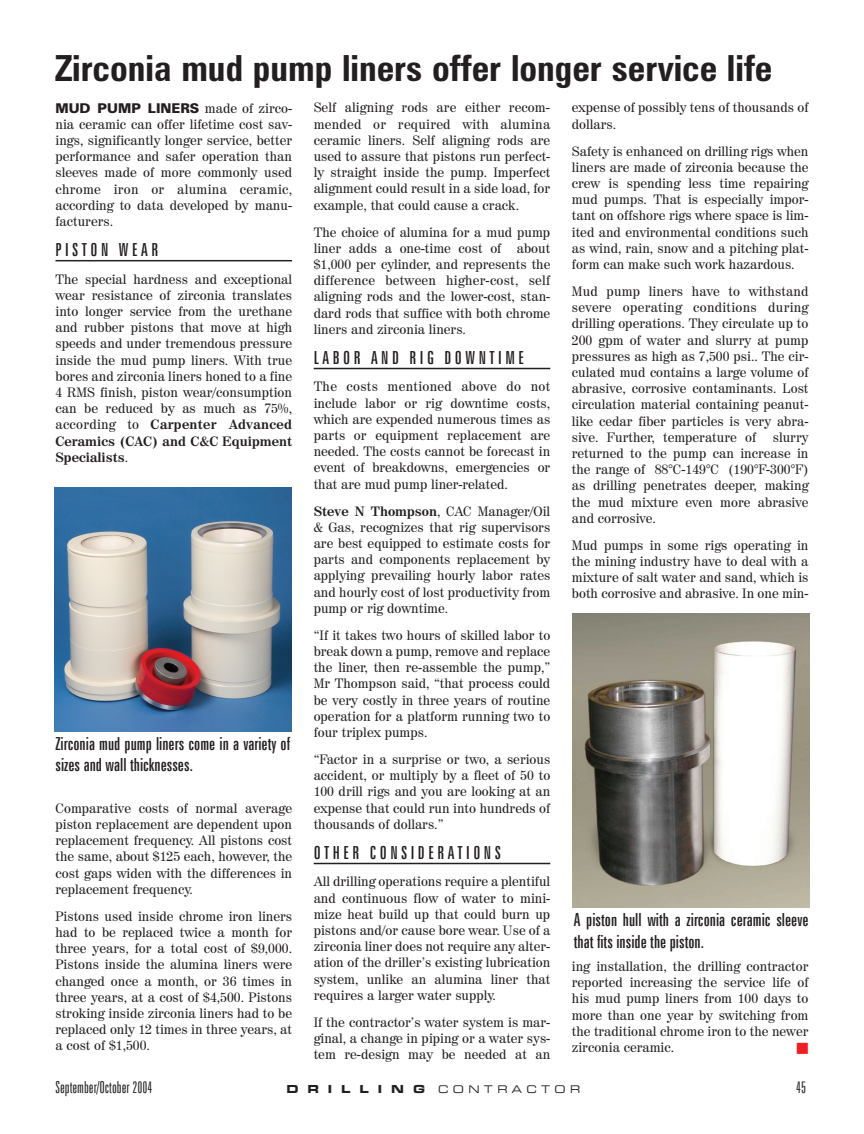
<style>
.page{position:relative;width:864px;height:1134px;background:#fff}
.page>*{position:absolute;margin:0;border:0;box-sizing:border-box;transform-origin:0 0}
.t1{font:700 condensed 36px "Zurich BT";color:#231f20}
.t2{font:extra-condensed 18px/21.6px "Zurich BT";color:#231f20}
.t3{font:extra-condensed 18px "Zurich BT";letter-spacing:.195em;color:#231f20}
.t4{font:300 extra-condensed 16.5px "Zurich BT";color:#231f20}
.t5{font:13.5px/16.2px "Century 725 BT";color:#231f20;text-align:justify}
.t6{font:900 13.5px "Zurich BT";color:#231f20}
.t7{font:12px "Zapf Dingbats IT Cby BT";color:#ee1e24}
.t8{font:expanded 10.5px "Square 721 BT";letter-spacing:.415em;color:#231f20}
.s1{font-family:"Century 725 BT";font-weight:400}
.s2{font-weight:700}
.s3{font-family:"Microgramma D Bold Exte";font-stretch:normal;font-size:12px}
</style>
<div class="page">
<hr style="left:56px;top:260px;width:236px;height:1px;background:#231f20">
<hr style="left:314px;top:368px;width:236px;height:1px;background:#231f20">
<hr style="left:314px;top:863px;width:236px;height:1px;background:#231f20">
<img style="left:54px;top:487px;width:238px;height:244px">
<img style="left:572px;top:613px;width:238px;height:295px">
<h1 class="t1" style="left:56px;top:55px;width:718px">Zirconia mud pump liners offer longer service life</h1>
<p class="t6" style="left:56px;top:103px;width:238px">MUD PUMP LINERS <span class="s1">made of zirco-</span></p>
<p class="t5" style="left:56px;top:117px;width:238px">nia ceramic can offer lifetime cost sav&shy;ings, significantly longer service, better performance and safer operation than sleeves made of more commonly used chrome iron or alumina ceramic, according to data developed by manu&shy;facturers.</p>
<h2 class="t3" style="left:56px;top:243px;width:104px">PISTON WEAR</h2>
<p class="t5" style="left:56px;top:272px;width:238px">The special hardness and exceptional wear resistance of zirconia translates into longer service from the urethane and rubber pistons that move at high speeds and under tremendous pressure inside the mud pump liners. With true bores and zirconia liners honed to a fine 4 RMS finish, piston wear/consumption can be reduced by as much as 75%, according to <span class="s2">Carpenter Advanced Ceramics (CAC) and C&amp;C Equipment Specialists</span>.</p>
<h2 class="t2" style="left:56px;top:734px;width:236px">Zirconia mud pump liners come in a variety of sizes and wall thicknesses.</h2>
<p class="t5" style="left:56px;top:801px;width:238px">Comparative costs of normal average piston replacement are dependent upon replacement frequency. All pistons cost the same, about $125 each, however, the cost gaps widen with the differences in replacement frequency.</p>
<p class="t5" style="left:56px;top:909px;width:238px">Pistons used inside chrome iron liners had to be replaced twice a month for three years, for a total cost of $9,000.<br>Pistons inside the alumina liners were changed once a month, or 36 times in three years, at a cost of $4,500. Pistons stroking inside zirconia liners had to be replaced only 12 times in three years, at a cost of $1,500.</p>
<p class="t5" style="left:314px;top:101px;width:238px">Self aligning rods are either recom&shy;mended or required with alumina ceramic liners. Self aligning rods are used to assure that pistons run perfect&shy;ly straight inside the pump. Imperfect alignment could result in a side load, for example, that could cause a crack.</p>
<p class="t5" style="left:314px;top:225px;width:238px">The choice of alumina for a mud pump liner adds a one-time cost of about $1,000 per cylinder, and represents the difference between higher-cost, self aligning rods and the lower-cost, stan&shy;dard rods that suffice with both chrome liners and zirconia liners.</p>
<h2 class="t3" style="left:314px;top:351px;width:212px">LABOR AND RIG DOWNTIME</h2>
<p class="t5" style="left:314px;top:380px;width:238px">The costs mentioned above do not include labor or rig downtime costs, which are expended numerous times as parts or equipment replacement are needed. The costs cannot be forecast in event of breakdowns, emergencies or that are mud pump liner-related.</p>
<p class="t5" style="left:314px;top:504px;width:238px"><span class="s2">Steve N Thompson</span>, CAC Manager/Oil &amp; Gas, recognizes that rig supervisors are best equipped to estimate costs for parts and components replacement by applying prevailing hourly labor rates and hourly cost of lost productivity from pump or rig downtime.</p>
<p class="t5" style="left:314px;top:628px;width:238px">“If it takes two hours of skilled labor to break down a pump, remove and replace the liner, then re-assemble the pump,” Mr Thompson said, “that process could be very costly in three years of routine operation for a platform running two to four triplex pumps.</p>
<p class="t5" style="left:314px;top:753px;width:238px">“Factor in a surprise or two, a serious accident, or multiply by a fleet of 50 to 100 drill rigs and you are looking at an expense that could run into hundreds of thousands of dollars.”</p>
<h2 class="t3" style="left:314px;top:846px;width:189px">OTHER CONSIDERATIONS</h2>
<p class="t5" style="left:314px;top:875px;width:238px">All drilling operations require a plentiful and continuous flow of water to mini&shy;mize heat build up that could burn up pistons and/or cause bore wear. Use of a zirconia liner does not require any alter&shy;ation of the driller’s existing lubrication system, unlike an alumina liner that requires a larger water supply.</p>
<p class="t5" style="left:314px;top:1015px;width:238px">If the contractor’s water system is mar&shy;ginal, a change in piping or a water sys&shy;tem re-design may be needed at an</p>
<p class="t5" style="left:572px;top:101px;width:238px">expense of possibly tens of thousands of dollars.</p>
<p class="t5" style="left:572px;top:144px;width:238px">Safety is enhanced on drilling rigs when liners are made of zirconia because the crew is spending less time repairing mud pumps. That is especially impor&shy;tant on offshore rigs where space is lim&shy;ited and environmental conditions such as wind, rain, snow and a pitching plat&shy;form can make such work hazardous.</p>
<p class="t5" style="left:572px;top:285px;width:238px">Mud pump liners have to withstand severe operating conditions during drilling operations. They circulate up to 200 gpm of water and slurry at pump pressures as high as 7,500 psi.. The cir&shy;culated mud contains a large volume of abrasive, corrosive contaminants. Lost circulation material containing peanut&shy;like cedar fiber particles is very abra&shy;sive. Further, temperature of slurry returned to the pump can increase in the range of 88°C-149°C (190°F-300°F) as drilling penetrates deeper, making the mud mixture even more abrasive and corrosive.</p>
<p class="t5" style="left:572px;top:538px;width:238px">Mud pumps in some rigs operating in the mining industry have to deal with a mixture of salt water and sand, which is both corrosive and abrasive. In one min-</p>
<h2 class="t2" style="left:574px;top:911px;width:236px">A piston hull with a zirconia ceramic sleeve that fits inside the piston.</h2>
<p class="t5" style="left:572px;top:960px;width:238px">ing installation, the drilling contractor reported increasing the service life of his mud pump liners from 100 days to more than one year by switching from the traditional chrome iron to the newer zirconia ceramic.</p>
<p class="t7" style="left:796px;top:1042px;width:13px">■</p>
<p class="t4" style="left:56px;top:1081px;width:99px">September/October 2004</p>
<p class="t8" style="left:287px;top:1086px;width:295px"><span class="s3">D R I L L I N G</span> CONTRACTOR</p>
<p class="t4" style="left:796px;top:1081px;width:12px">45</p>
</div>
